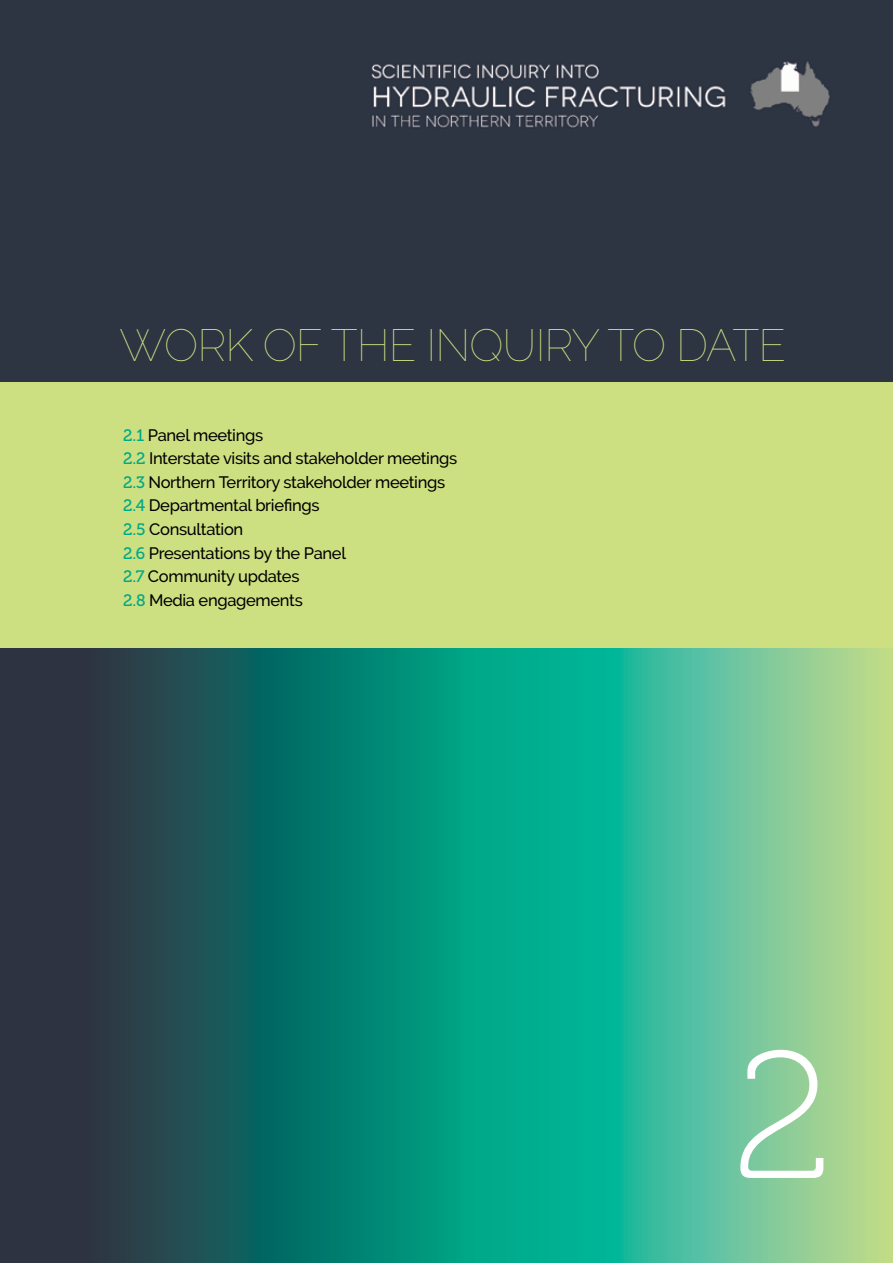
<style>
.page{position:relative;width:893px;height:1263px;background:#fff}
.page>*{position:absolute;margin:0;border:0;box-sizing:border-box;transform-origin:0 0}
.t1{font:180px "Museo 100";color:#fff}
.t2{font:100 45px "Raleway";letter-spacing:-.02em;color:#cde081}
.t3{font:500 16.5px/23.5px "Raleway";letter-spacing:-.02em;color:#000}
.s1{font-family:"Museo 500";font-weight:400;color:#00a886}
</style>
<div class="page">
<div style="left:0;top:0;width:893px;height:383px;background:#2d3442"></div>
<img style="left:371px;top:61px;width:459px;height:67px">
<svg style="left:0;top:648px;width:893px;height:615px;background:#2f8d78"></svg>
<div style="left:0;top:383px;width:893px;height:265px;background:#cde081"></div>
<h2 class="t2" style="left:120px;top:319px;width:668px">WORK OF THE INQUI RY TO DATE</h2>
<p class="t3" style="left:123px;top:423px;width:335px"><span class="s1">2.1</span> Panel meetings<br><span class="s1">2.2</span> Interstate visits and stakeholder meetings<br><span class="s1">2.3</span> Northern Territory stakeholder meetings<br><span class="s1">2.4</span> Departmental briefings<br><span class="s1">2.5</span> Consultation<br><span class="s1">2.6</span> Presentations by the Panel<br><span class="s1">2.7</span> Community updates<br><span class="s1">2.8</span> Media engagements</p>
<h1 class="t1" style="left:732px;top:1020px;width:102px">2</h1>
</div>
